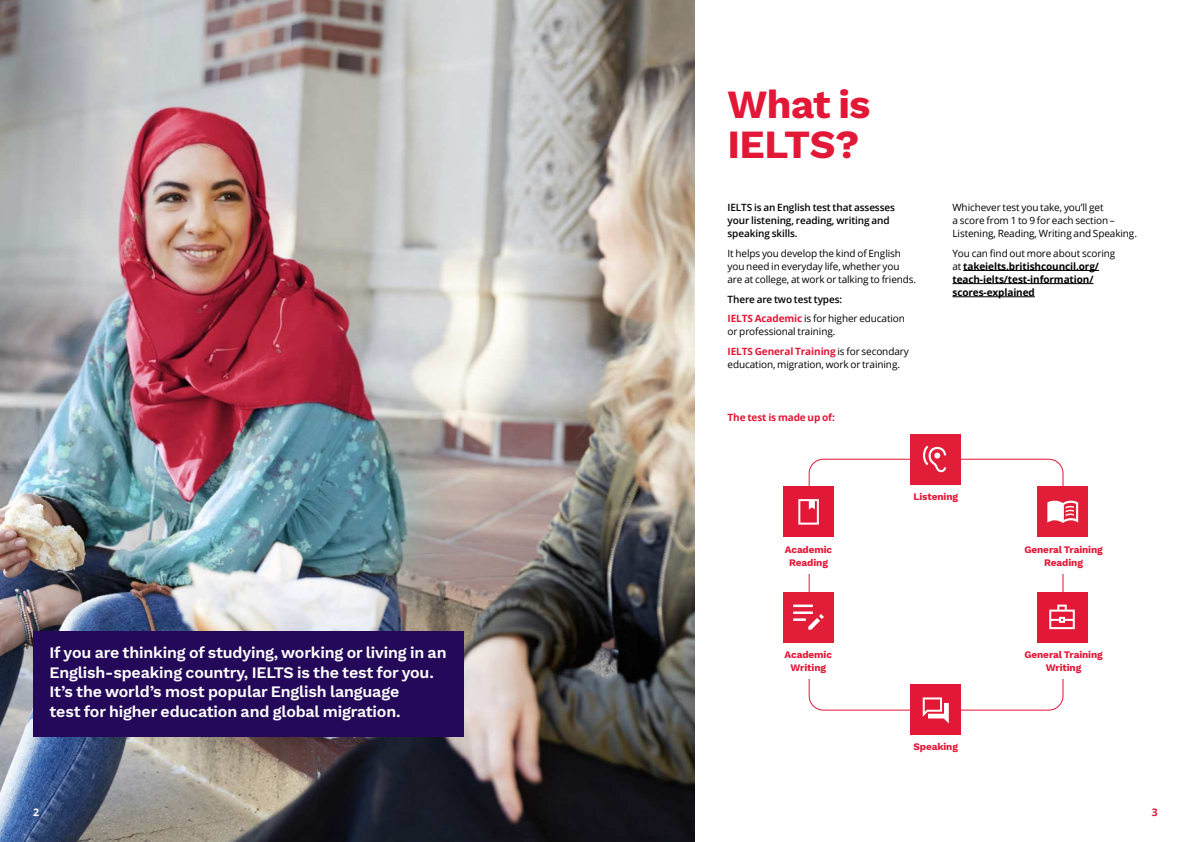
<style>
.page{position:relative;width:1191px;height:842px;background:#fff}
.page>*{position:absolute;margin:0;border:0;box-sizing:border-box;transform-origin:0 0}
.t1{font:700 40px/39.5px "Work Sans";letter-spacing:-.015em;color:#e31837}
.t2{font:600 16px/19.7px "Work Sans";letter-spacing:-.01em;color:#fff}
.t3{font:700 10.5px "Open Sans";color:#fff}
.t4{font:700 10.5px "Open Sans";color:#e31837}
.t5{font:10px/13.2px "Open Sans";letter-spacing:-.01em;color:#000}
.t6{font:600 10px/13.2px "Open Sans";letter-spacing:-.01em;color:#000}
.t7{font:700 10px/13.2px "Open Sans";letter-spacing:-.01em;color:#000}
.t8{font:700 10px/13.2px "Work Sans";letter-spacing:-.01em;color:#e31837;text-align:center}
.t9{font:700 10px "Open Sans";letter-spacing:-.01em;color:#e31837}
.s1{font-weight:700;color:#e31837}
.s2{font-weight:400}
</style>
<div class="page">
<img style="left:0;top:0;width:694px;height:842px">
<hr style="left:963px;top:270px;width:136px;height:1px;background:#000">
<hr style="left:952px;top:283px;width:141px;height:1px;background:#000">
<hr style="left:952px;top:296px;width:83px;height:1px;background:#000">
<div style="left:910px;top:684px;width:50px;height:50px;background:#e31837"></div>
<svg style="left:922px;top:697px;width:26px;height:26px"></svg>
<div style="left:910px;top:434px;width:50px;height:50px;background:#e21d38"></div>
<svg style="left:923px;top:446px;width:23px;height:26px"></svg>
<div style="left:783px;top:487px;width:50px;height:50px;background:#e31837"></div>
<svg style="left:798px;top:499px;width:21px;height:26px"></svg>
<div style="left:1037px;top:487px;width:50px;height:50px;background:#e21d38"></div>
<svg style="left:1047px;top:501px;width:31px;height:22px"></svg>
<div style="left:783px;top:592px;width:50px;height:50px;background:#e21d38"></div>
<svg style="left:793px;top:604px;width:31px;height:26px"></svg>
<div style="left:1037px;top:592px;width:50px;height:50px;background:#e31837"></div>
<svg style="left:1049px;top:605px;width:25px;height:24px"></svg>
<div style="left:33px;top:632px;width:430px;height:105px;background:#240859"></div>
<h1 class="t1" style="left:727px;top:88px;width:144px">What is<br>IELTS?</h1>
<p class="t6" style="left:727px;top:201px;width:169px">IELTS is an English test that assesses your listening, reading, writing and speaking skills.</p>
<p class="t5" style="left:727px;top:247px;width:190px">It helps you develop the kind of English you need in everyday life, whether you are at college, at work or talking to friends.</p>
<p class="t6" style="left:727px;top:290px;width:179px;line-height:19.7px">There are two test types:<br><span class="s1">IELTS Academic</span> <span class="s2">is for higher education</span></p>
<p class="t5" style="left:727px;top:323px;width:183px;line-height:19.7px">or professional training.<br><span class="s1">IELTS General Training</span> is for secondary</p>
<p class="t5" style="left:727px;top:359px;width:174px">education, migration, work or training.</p>
<p class="t9" style="left:727px;top:413px;width:109px">The test is made up of:</p>
<p class="t5" style="left:952px;top:201px;width:186px">Whichever test you take, you’ll get<br>a score from 1 to 9 for each section –<br>Listening, Reading, Writing and Speaking.</p>
<p class="t7" style="left:952px;top:247px;width:164px"><span class="s2">You can 昀椀nd out more about scoring at</span> takeielts.britishcouncil.org/ teach-ielts/test-information/ scores-explained</p>
<p class="t8" style="left:913px;top:491px;width:46px">Listening</p>
<h2 class="t2" style="left:49px;top:644px;width:398px">If you are thinking of studying, working or living in an English-speaking country, IELTS is the test for you.<br>It’s the world’s most popular English language<br>test for higher education and global migration.</h2>
<p class="t8" style="left:785px;top:543px;width:49px">Academic<br>Reading</p>
<p class="t8" style="left:1024px;top:543px;width:80px">General Training<br>Reading</p>
<p class="t8" style="left:784px;top:649px;width:49px">Academic<br>Writing</p>
<p class="t8" style="left:913px;top:741px;width:46px">Speaking</p>
<p class="t8" style="left:1024px;top:649px;width:80px">General Training<br>Writing</p>
<p class="t3" style="left:33px;top:808px;width:7px">2</p>
<p class="t4" style="left:1151px;top:808px;width:7px">3</p>
</div>
